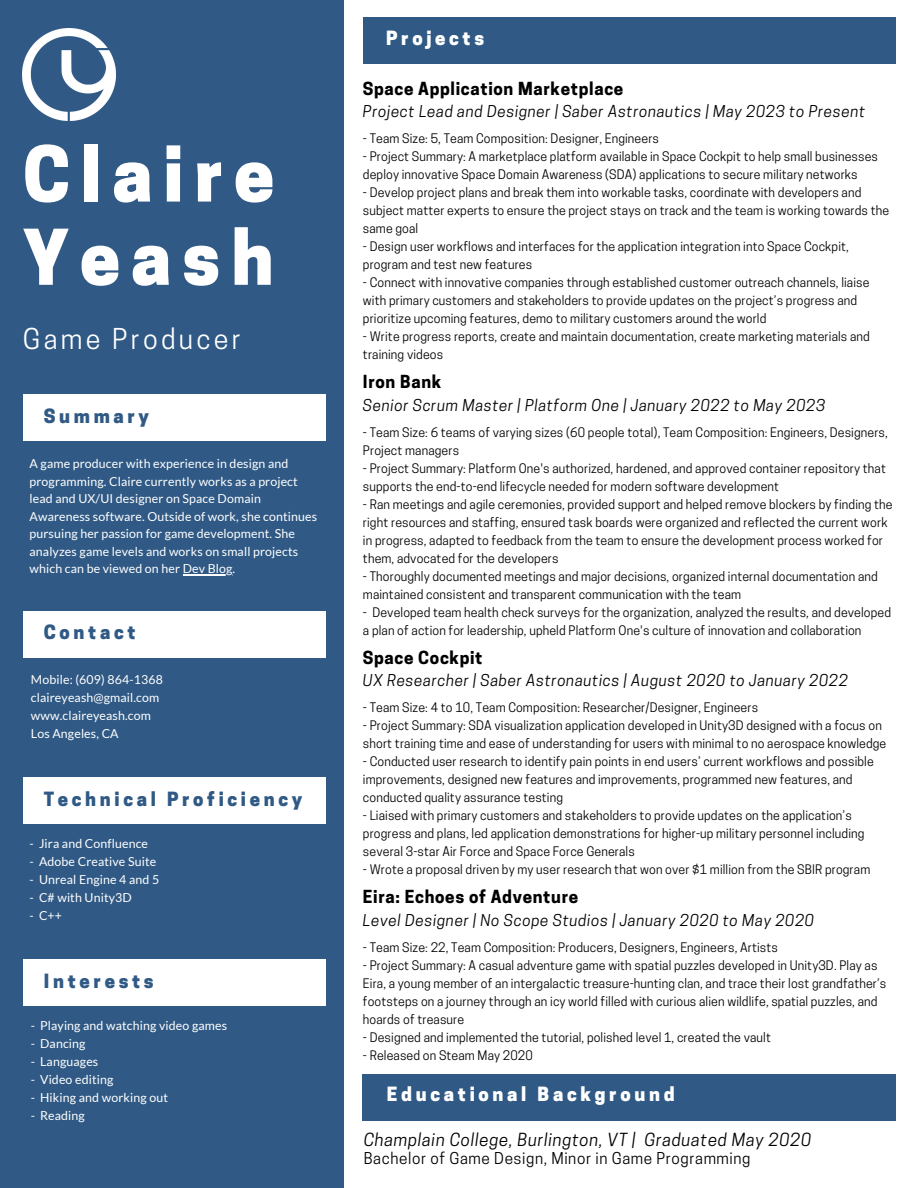
<style>
.page{position:relative;width:918px;height:1188px;background:#fff}
.page>*{position:absolute;margin:0;border:0;box-sizing:border-box;transform-origin:0 0}
.t1{font:800 72px/83.2px "Cooper Hewitt";letter-spacing:.15em;color:#fff}
.t2{font:27px "Cooper Hewitt";letter-spacing:.12em;color:#fff}
.t3{font:800 18.45px "Cooper Hewitt";letter-spacing:.2em;color:#305a85}
.t4{font:800 18.45px "Cooper Hewitt";letter-spacing:.2em;color:#fff}
.t5{font:700 16.95px "Cooper Hewitt";letter-spacing:.04em;color:#000}
.t6{font:italic 16.95px "Cooper Hewitt";letter-spacing:.04em;color:#000}
.t7{font:italic 15.3px "Cooper Hewitt";letter-spacing:.04em;color:#000}
.t8{font:15.3px "Cooper Hewitt";letter-spacing:.04em;color:#000}
.t9{font:12.3px/18px "Cooper Hewitt";letter-spacing:.01em;color:#000}
.t10{font:12.3px/17.5px "Lato";letter-spacing:.01em;color:#fff}
</style>
<div class="page">
<div style="left:0;top:0;width:343px;height:1188px;background:#305a85"></div>
<div style="left:23px;top:612px;width:303px;height:46px;background:#fff"></div>
<div style="left:362px;top:1074px;width:533px;height:47px;background:#305a85"></div>
<img style="left:23px;top:28px;width:92px;height:92px">
<div style="left:23px;top:960px;width:303px;height:46px;background:#fff"></div>
<div style="left:23px;top:778px;width:303px;height:46px;background:#fff"></div>
<div style="left:23px;top:395px;width:303px;height:46px;background:#fff"></div>
<hr style="left:183px;top:574px;width:50px;height:1px;background:#fff">
<div style="left:363px;top:18px;width:532px;height:46px;background:#305a85"></div>
<h3 class="t1" style="left:23px;top:142px;width:253px">Claire<br>Yeash</h3>
<h4 class="t2" style="left:23px;top:329px;width:219px">Game Producer</h4>
<h3 class="t3" style="left:44px;top:409px;width:107px">Summary</h3>
<h4 class="t10" style="left:30px;top:455px;width:289px">A game producer with experience in design and programming. Claire currently works as a project lead and UX/UI designer on Space Domain Awareness software. Outside of work, she continues pursuing her passion for game development. She analyzes game levels and works on small projects which can be viewed on her Dev Blog.</h4>
<p class="t3" style="left:44px;top:625px;width:93px">Contact</p>
<h1 class="t10" style="left:31px;top:670px;width:133px">Mobile: (609) 864-1368</h1>
<h2 class="t10" style="left:31px;top:688px;width:130px">claireyeash@gmail.com</h2>
<h3 class="t10" style="left:31px;top:706px;width:121px">www.claireyeash.com</h3>
<p class="t10" style="left:31px;top:724px;width:89px">Los Angeles, CA</p>
<p class="t3" style="left:44px;top:792px;width:260px">Technical Proficiency</p>
<p class="t10" style="left:30px;top:834px;width:120px">- Jira and Confluence</p>
<p class="t10" style="left:30px;top:852px;width:128px">- Adobe Creative Suite</p>
<p class="t10" style="left:30px;top:870px;width:131px">- Unreal Engine 4 and 5</p>
<p class="t10" style="left:30px;top:888px;width:104px">- C# with Unity3D</p>
<p class="t10" style="left:30px;top:906px;width:34px">- C++</p>
<p class="t3" style="left:44px;top:974px;width:111px">Interests</p>
<h3 class="t10" style="left:31px;top:1016px;width:198px">- Playing and watching video games</h3>
<p class="t10" style="left:31px;top:1034px;width:56px">- Dancing</p>
<p class="t10" style="left:31px;top:1052px;width:69px">- Languages</p>
<p class="t10" style="left:31px;top:1070px;width:84px">- Video editing</p>
<p class="t10" style="left:31px;top:1088px;width:139px">- Hiking and working out</p>
<p class="t10" style="left:31px;top:1106px;width:56px">- Reading</p>
<h5 class="t4" style="left:386px;top:31px;width:100px">Projects</h5>
<h3 class="t5" style="left:363px;top:82px;width:262px">Space Application Marketplace</h3>
<h4 class="t7" style="left:363px;top:106px;width:504px">Project Lead and Designer | Saber Astronautics | May 2023 to Present</h4>
<h5 class="t9" style="left:363px;top:131px;width:298px">- Team Size: 5, Team Composition: Designer, Engineers</h5>
<h5 class="t9" style="left:363px;top:149px;width:517px">- Project Summary: A marketplace platform available in Space Cockpit to help small businesses deploy innovative Space Domain Awareness (SDA) applications to secure military networks</h5>
<h5 class="t9" style="left:363px;top:185px;width:528px">- Develop project plans and break them into workable tasks, coordinate with developers and subject matter experts to ensure the project stays on track and the team is working towards the same goal</h5>
<h5 class="t9" style="left:363px;top:239px;width:487px">- Design user workflows and interfaces for the application integration into Space Cockpit, program and test new features</h5>
<h5 class="t9" style="left:363px;top:275px;width:508px">- Connect with innovative companies through established customer outreach channels, liaise with primary customers and stakeholders to provide updates on the project’s progress and prioritize upcoming features, demo to military customers around the world</h5>
<h5 class="t9" style="left:363px;top:329px;width:508px">- Write progress reports, create and maintain documentation, create marketing materials and training videos</h5>
<h3 class="t5" style="left:363px;top:376px;width:80px">Iron Bank</h3>
<h4 class="t7" style="left:363px;top:399px;width:464px">Senior Scrum Master | Platform One | January 2022 to May 2023</h4>
<h5 class="t9" style="left:363px;top:425px;width:526px">- Team Size: 6 teams of varying sizes (60 people total), Team Composition: Engineers, Designers,<br>Project managers</h5>
<h5 class="t9" style="left:363px;top:461px;width:525px">- Project Summary: Platform One's authorized, hardened, and approved container repository that supports the end-to-end lifecycle needed for modern software development</h5>
<h5 class="t9" style="left:363px;top:497px;width:531px">- Ran meetings and agile ceremonies, provided support and helped remove blockers by finding the right resources and staffing, ensured task boards were organized and reflected the current work in progress, adapted to feedback from the team to ensure the development process worked for them, advocated for the developers</h5>
<h5 class="t9" style="left:363px;top:569px;width:516px">- Thoroughly documented meetings and major decisions, organized internal documentation and maintained consistent and transparent communication with the team</h5>
<h5 class="t9" style="left:363px;top:605px;width:530px">- Developed team health check surveys for the organization, analyzed the results, and developed a plan of action for leadership, upheld Platform One's culture of innovation and collaboration</h5>
<h3 class="t5" style="left:363px;top:651px;width:121px">Space Cockpit</h3>
<h3 class="t7" style="left:363px;top:675px;width:486px">UX Researcher | Saber Astronautics | August 2020 to January 2022</h3>
<h4 class="t9" style="left:363px;top:700px;width:397px">- Team Size: 4 to 10, Team Composition: Researcher/Designer, Engineers</h4>
<h4 class="t9" style="left:363px;top:718px;width:525px">- Project Summary: SDA visualization application developed in Unity3D designed with a focus on short training time and ease of understanding for users with minimal to no aerospace knowledge</h4>
<h4 class="t9" style="left:363px;top:754px;width:512px">- Conducted user research to identify pain points in end users’ current workflows and possible improvements, designed new features and improvements, programmed new features, and conducted quality assurance testing</h4>
<h4 class="t9" style="left:363px;top:808px;width:503px">- Liaised with primary customers and stakeholders to provide updates on the application’s progress and plans, led application demonstrations for higher-up military personnel including several 3-star Air Force and Space Force Generals</h4>
<h4 class="t9" style="left:363px;top:862px;width:509px">- Wrote a proposal driven by my user research that won over $1 million from the SBIR program</h4>
<h3 class="t5" style="left:363px;top:890px;width:217px">Eira: Echoes of Adventure</h3>
<p class="t7" style="left:363px;top:914px;width:453px">Level Designer | No Scope Studios | January 2020 to May 2020</p>
<p class="t9" style="left:363px;top:939px;width:417px">- Team Size: 22, Team Composition: Producers, Designers, Engineers, Artists</p>
<p class="t9" style="left:363px;top:957px;width:525px">- Project Summary: A casual adventure game with spatial puzzles developed in Unity3D. Play as Eira, a young member of an intergalactic treasure-hunting clan, and trace their lost grandfather’s footsteps on a journey through an icy world filled with curious alien wildlife, spatial puzzles, and hoards of treasure</p>
<p class="t9" style="left:363px;top:1029px;width:410px">- Designed and implemented the tutorial, polished level 1, created the vault</p>
<p class="t9" style="left:363px;top:1047px;width:172px">- Released on Steam May 2020</p>
<h3 class="t4" style="left:387px;top:1088px;width:289px">Educational Background</h3>
<p class="t6" style="left:364px;top:1133px;width:449px">Champlain College, Burlington, VT | Graduated May 2020</p>
<p class="t8" style="left:364px;top:1152px;width:388px">Bachelor of Game Design, Minor in Game Programming</p>
</div>
